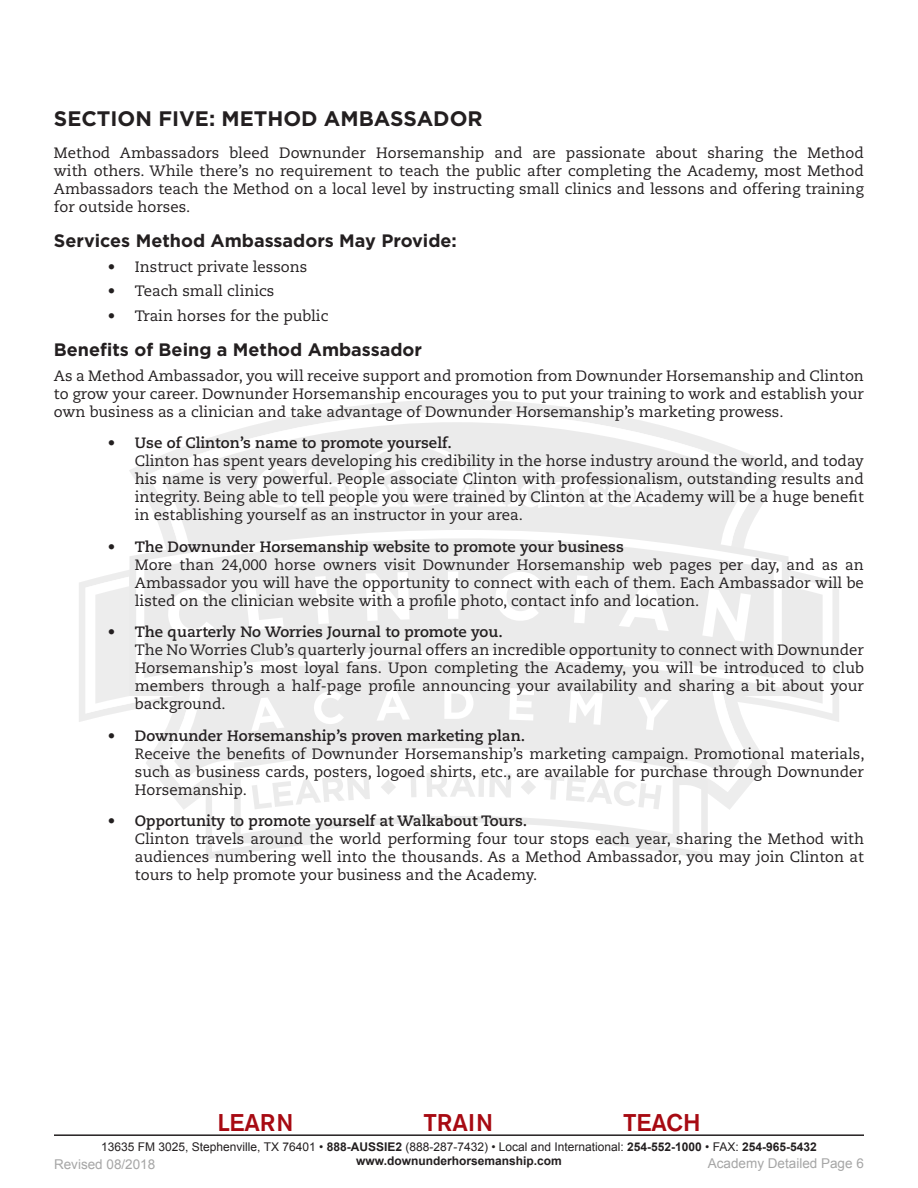
<style>
.page{position:relative;width:918px;height:1188px;background:#fff}
.page>*{position:absolute;margin:0;border:0;box-sizing:border-box;transform-origin:0 0}
.t1{font:500 24px "Akzidenz Grotesk BE";color:#a70a12}
.Section_header{font:700 21px "Gotham";color:#231f20}
.Subhead{font:700 18px "Gotham";color:#231f20}
.Body_-_no_indent{font:15px/18px "Caecilia LT Std";color:#231f20;text-align:justify}
.Body_-_no_indent-2{font:700 15px "Caecilia LT Std";color:#231f20}
.t2{font:13.5px "Arial";color:#a6a6a6}
.t3{font:12px "Arial";color:#231f20}
.t4{font:700 12px "Arial";color:#231f20}
.s1{font-weight:700}
</style>
<div class="page">
<svg style="left:129px;top:400px;width:655px;height:98px"></svg>
<svg style="left:147px;top:412px;width:619px;height:111px"></svg>
<svg style="left:162px;top:422px;width:589px;height:101px;fill:#ebebeb"></svg>
<svg style="left:146px;top:739px;width:621px;height:71px"></svg>
<svg style="left:161px;top:731px;width:591px;height:61px;fill:#ededed"></svg>
<svg style="left:174px;top:731px;width:565px;height:46px;background:#ededed"></svg>
<svg style="left:257px;top:444px;width:406px;height:64px"></svg>
<svg style="left:206px;top:742px;width:502px;height:118px"></svg>
<svg style="left:212px;top:741px;width:489px;height:113px"></svg>
<svg style="left:134px;top:523px;width:650px;height:33px;fill:#ebebeb"></svg>
<svg style="left:144px;top:527px;width:630px;height:29px;fill:#ebebeb"></svg>
<svg style="left:79px;top:556px;width:760px;height:175px"></svg>
<hr style="left:54px;top:1134px;width:810px;height:2px;background:#231f20">
<p class="Section_header" style="left:54px;top:105px;width:430px">SECTION FIVE: METHOD AMBASSADOR</p>
<p class="Body_-_no_indent" style="left:54px;top:144px;width:812px">Method Ambassadors bleed Downunder Horsemanship and are passionate about sharing the Method with others. While there’s no requirement to teach the public after completing the Academy, most Method Ambassadors teach the Method on a local level by instructing small clinics and lessons and offering training for outside horses.</p>
<p class="Subhead" style="left:54px;top:229px;width:404px">Services Method Ambassadors May Provide:</p>
<p class="Body_-_no_indent" style="left:108px;top:258px;width:201px">• Instruct private lessons</p>
<p class="Body_-_no_indent" style="left:108px;top:282px;width:168px">• Teach small clinics</p>
<p class="Body_-_no_indent" style="left:108px;top:307px;width:222px">• Train horses for the public</p>
<p class="Subhead" style="left:54px;top:338px;width:370px">Benefits of Being a Method Ambassador</p>
<p class="Body_-_no_indent" style="left:54px;top:367px;width:812px">As a Method Ambassador, you will receive support and promotion from Downunder Horsemanship and Clinton to grow your career. Downunder Horsemanship encourages you to put your training to work and establish your own business as a clinician and take advantage of Downunder Horsemanship’s marketing prowess.</p>
<p class="Body_-_no_indent-2" style="left:108px;top:434px;width:345px">• Use of Clinton’s name to promote yourself.</p>
<p class="Body_-_no_indent" style="left:135px;top:453px;width:731px">Clinton has spent years developing his credibility in the horse industry around the world, and today his name is very powerful. People associate Clinton with professionalism, outstanding results and integrity. Being able to tell people you were trained by Clinton at the Academy will be a huge benefit in establishing yourself as an instructor in your area.</p>
<p class="Body_-_no_indent-2" style="left:108px;top:538px;width:517px">• The Downunder Horsemanship website to promote your business</p>
<p class="Body_-_no_indent" style="left:135px;top:556px;width:731px">More than 24,000 horse owners visit Downunder Horsemanship web pages per day, and as an Ambassador you will have the opportunity to connect with each of them. Each Ambassador will be listed on the clinician website with a profile photo, contact info and location.</p>
<p class="Body_-_no_indent-2" style="left:108px;top:623px;width:396px">• The quarterly No Worries Journal to promote you.</p>
<p class="Body_-_no_indent" style="left:135px;top:642px;width:731px">The No Worries Club’s quarterly journal offers an incredible opportunity to connect with Downunder Horsemanship’s most loyal fans. Upon completing the Academy, you will be introduced to club members through a half-page profile announcing your availability and sharing a bit about your background.</p>
<p class="Body_-_no_indent-2" style="left:108px;top:727px;width:419px">• Downunder Horsemanship’s proven marketing plan.</p>
<p class="Body_-_no_indent" style="left:135px;top:745px;width:731px">Receive the benefits of Downunder Horsemanship’s marketing campaign. Promotional materials, such as business cards, posters, logoed shirts, etc., are available for purchase through Downunder Horsemanship.</p>
<p class="Body_-_no_indent-2" style="left:108px;top:812px;width:421px">• Opportunity to promote yourself at Walkabout Tours.</p>
<p class="Body_-_no_indent" style="left:135px;top:831px;width:731px">Clinton travels around the world performing four tour stops each year, sharing the Method with audiences numbering well into the thousands. As a Method Ambassador, you may join Clinton at tours to help promote your business and the Academy.</p>
<h1 class="t1" style="left:217px;top:1108px;width:78px">LEARN</h1>
<h1 class="t1" style="left:424px;top:1108px;width:71px">TRAIN</h1>
<h1 class="t1" style="left:623px;top:1108px;width:79px">TEACH</h1>
<p class="t3" style="left:101px;top:1139px;width:717px">13635 FM 3025, Stephenville, TX 76401 • <span class="s1">888-AUSSIE2</span> (888-287-7432) • Local and International: <span class="s1">254-552-1000</span> • FAX: <span class="s1">254-965-5432</span></p>
<p class="t2" style="left:54px;top:1155px;width:103px">Revised 08/2018</p>
<p class="t4" style="left:356px;top:1153px;width:207px">www.downunderhorsemanship.com</p>
<p class="t2" style="left:708px;top:1155px;width:158px">Academy Detailed Page 6</p>
</div>
